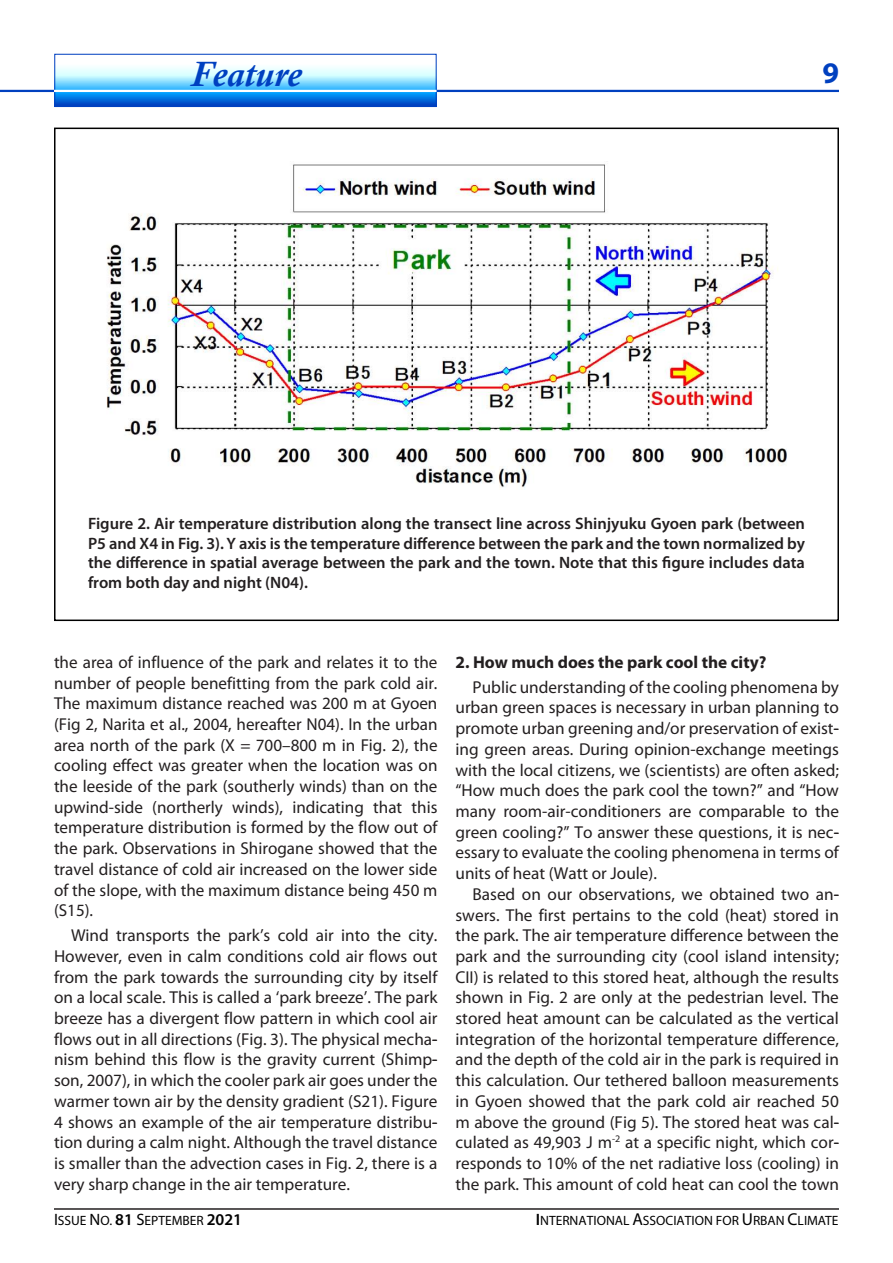
<style>
.page{position:relative;width:893px;height:1263px;background:#fff}
.page>*{position:absolute;margin:0;border:0;box-sizing:border-box;transform-origin:0 0}
.t1{font:italic 700 36px "Calisto";color:#0040c0}
.subhead{font:17.25px/20.7px "Myriad Pro";color:#231f20;text-align:justify}
.subhead-2{font:700 17.25px "Myriad Pro";color:#231f20}
.subhead-3{font:600 16.5px/19.5px "Myriad Pro";color:#231f20;text-align:justify}
.t2{font:13.5px "Myriad Pro";color:#000}
.s1{font-size:16.5px}
.s2{font-weight:600;font-size:16.5px}
.s3{font-size:17.25px}
</style>
<div class="page">
<hr style="left:0;top:90px;width:839px;height:2px;background:#0040bf">
<svg style="left:56px;top:67px;width:379px;height:38px;background:#6abdf4"></svg>
<div style="left:54px;top:54px;width:383px;height:53px;border:1px solid #0040c0"></div>
<hr style="left:54px;top:90px;width:382px;height:2px;background:#fff">
<hr style="left:54px;top:1208px;width:785px;height:2px;background:#231f20">
<img style="left:106px;top:164px;width:681px;height:324px">
<h1 class="t1" style="left:191px;top:54px;width:112px">Feature</h1>
<p class="subhead-3" style="left:88px;top:513px;width:718px">Figure 2. Air temperature distribution along the transect line across Shinjyuku Gyoen park (between P5 and X4 in Fig. 3). Y axis is the temperature difference between the park and the town normalized by the difference in spatial average between the park and the town. Note that this figure includes data from both day and night (N04).</p>
<p class="subhead" style="left:54px;top:651px;width:385px">the area of influence of the park and relates it to the number of people benefitting from the park cold air.<br>The maximum distance reached was 200 m at Gyoen (Fig 2, Narita et al., 2004, hereafter N04). In the urban area north of the park (X = 700–800 m in Fig. 2), the cooling effect was greater when the location was on the leeside of the park (southerly winds) than on the upwind-side (northerly winds), indicating that this temperature distribution is formed by the flow out of the park. Observations in Shirogane showed that the travel distance of cold air increased on the lower side of the slope, with the maximum distance being 450 m (S15).</p>
<p class="subhead" style="left:54px;top:925px;width:385px;text-indent:17px">Wind transports the park’s cold air into the city.<br>However, even in calm conditions cold air flows out from the park towards the surrounding city by itself on a local scale. This is called a ‘park breeze’. The park breeze has a divergent flow pattern in which cool air flows out in all directions (Fig. 3). The physical mechan nism behind this flow is the gravity current (Shimps son, 2007), in which the cooler park air goes under the warmer town air by the density gradient (S21). Figure 4 shows an example of the air temperature distribut tion during a calm night. Although the travel distance is smaller than the advection cases in Fig. 2, there is a very sharp change in the air temperature.</p>
<p class="subhead-2" style="left:455px;top:651px;width:312px">2. How much does the park cool the city?</p>
<p class="subhead" style="left:455px;top:676px;width:385px;text-indent:17px">Public understanding of the cooling phenomena by urban green spaces is necessary in urban planning to promote urban greening and/or preservation of existi ing green areas. During opinion-exchange meetings with the local citizens, we (scientists) are often asked; “How much does the park cool the town?” and “How many room-air-conditioners are comparable to the green cooling?” To answer these questions, it is nece essary to evaluate the cooling phenomena in terms of units of heat (Watt or Joule).</p>
<p class="subhead" style="left:455px;top:883px;width:385px;text-indent:17px">Based on our observations, we obtained two ans swers. The first pertains to the cold (heat) stored in the park. The air temperature difference between the park and the surrounding city (cool island intensity; CII) is related to this stored heat, although the results shown in Fig. 2 are only at the pedestrian level. The stored heat amount can be calculated as the vertical integration of the horizontal temperature difference, and the depth of the cold air in the park is required in this calculation. Our tethered balloon measurements in Gyoen showed that the park cold air reached 50 m above the ground (Fig 5). The stored heat was calc culated as 49,903 J m<sup>-2</sup> at a specific night, which corr responds to 10% of the net radiative loss (cooling) in the park. This amount of cold heat can cool the town</p>
<p class="t2" style="left:54px;top:1212px;width:190px"><span class="s1">I</span>SSUE <span class="s1">N</span>O. <span class="s2">81</span> <span class="s1">S</span>EPTEMBER <span class="s2">2021</span></p>
<p class="t2" style="left:536px;top:1212px;width:304px"><span class="s2">I</span>NTERNATIONAL <span class="s3">A</span>SSOCIATION FOR <span class="s3">U</span>RBAN <span class="s3">C</span>LIMATE</p>
</div>
